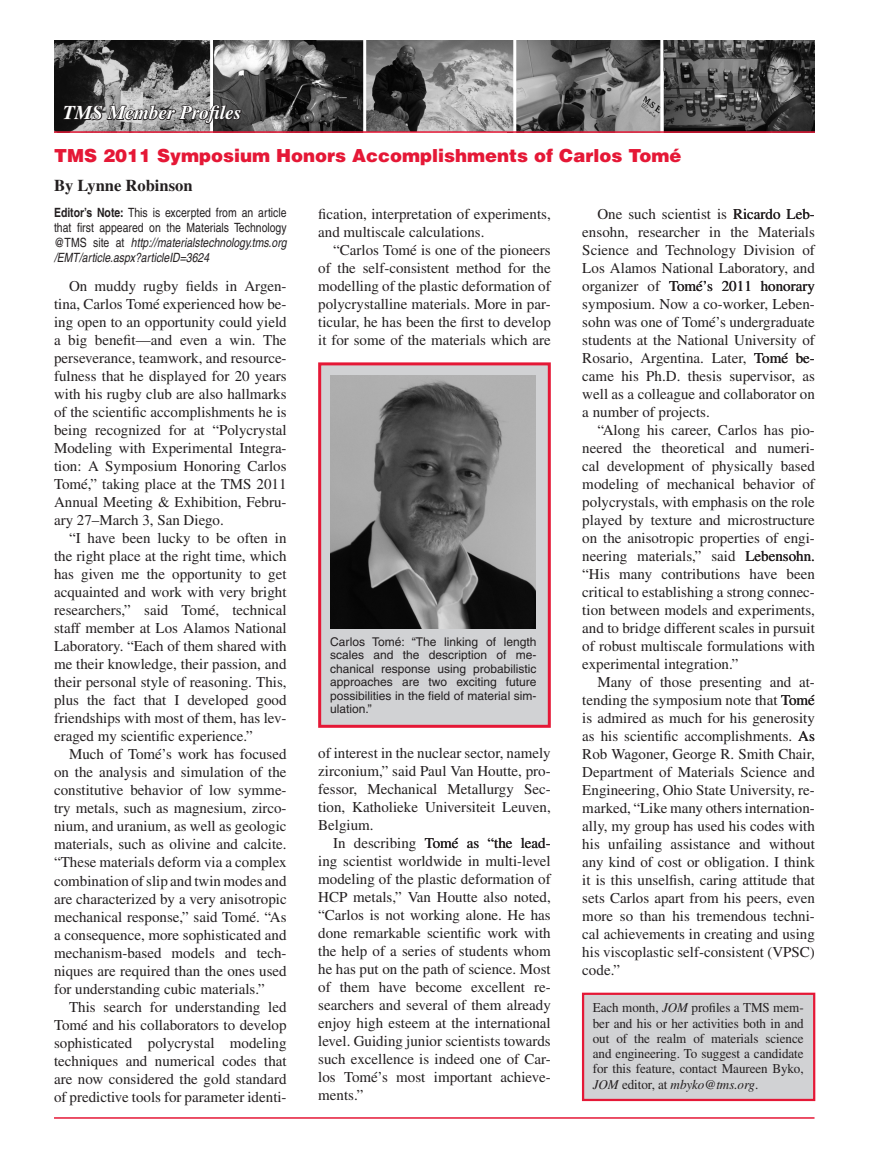
<style>
.page{position:relative;width:878px;height:1175px;background:#fff}
.page>*{position:absolute;margin:0;border:0;box-sizing:border-box;transform-origin:0 0}
.t1{font:italic 700 19.5px "Times";color:#fff}
.JOM_Member_News_Head{font:900 18px "Helvetica";color:#e51836}
.t2{font:700 16.5px "Times";color:#231f20}
.JOM_Body_Copy{font:15px/18px "Times";color:#231f20;text-align:justify}
.t3{font:13.5px/15.3px "Times";letter-spacing:-.005em;color:#231f20;text-align:justify}
.JOM_Body_Copy-2{font:condensed 12.75px/15px "Helvetica";color:#231f20;text-align:justify}
.t4{font:12px/13.5px "Helvetica";color:#231f20;text-align:justify}
.s1{font-weight:700}
.s2{font-style:italic}
</style>
<div class="page">
<hr style="left:54px;top:1117px;width:760px;height:1px;background:#e51836">
<img style="left:516px;top:40px;width:298px;height:91px">
<img style="left:366px;top:40px;width:147px;height:91px">
<img style="left:54px;top:40px;width:156px;height:91px">
<hr style="left:660px;top:31px;width:3px;height:102px;background:#fff">
<div style="left:583px;top:993px;width:231px;height:106px;background:#d1d2d4"></div>
<div style="left:582px;top:992px;width:233px;height:109px;border:2px solid #e51836"></div>
<div style="left:320px;top:364px;width:229px;height:362px;background:#d1d2d4"></div>
<div style="left:318px;top:362px;width:232px;height:365px;border:3px solid #e51836"></div>
<img style="left:213px;top:40px;width:150px;height:91px">
<svg style="left:62px;top:83px;width:180px;height:48px;background:#6d6d6d"></svg>
<hr style="left:54px;top:131px;width:760px;height:2px;background:#e51836">
<img style="left:330px;top:376px;width:205px;height:252px">
<p class="t1" style="left:63px;top:101px;width:180px">TMS Member Profiles</p>
<p class="JOM_Member_News_Head" style="left:54px;top:144px;width:629px">TMS 2011 Symposium Honors Accomplishments of Carlos Tomé</p>
<p class="t2" style="left:54px;top:176px;width:140px">By Lynne Robinson</p>
<p class="JOM_Body_Copy-2" style="left:54px;top:205px;width:234px"><span class="s1">Editor’s Note:</span> This is excerpted from an article that first appeared on the Materials Technology @TMS site at <span class="s2">http://materialstechnology.tms.org /EMT/article.aspx?articleID=3624</span></p>
<p class="JOM_Body_Copy" style="left:54px;top:277px;width:234px;text-indent:15px">On muddy rugby fields in Argen&shy;tina, Carlos Tomé experienced how be&shy;ing open to an opportunity could yield a big benefit—and even a win. The perseverance, teamwork, and resource&shy;fulness that he displayed for 20 years with his rugby club are also hallmarks of the scientific accomplishments he is being recognized for at “Polycrystal Modeling with Experimental Integra&shy;tion: A Symposium Honoring Carlos Tomé,” taking place at the TMS 2011<br>Annual Meeting &amp; Exhibition, Febru&shy;ary 27–March 3, San Diego.</p>
<p class="JOM_Body_Copy" style="left:54px;top:529px;width:234px;text-indent:15px">“I have been lucky to be often in the right place at the right time, which has given me the opportunity to get acquainted and work with very bright researchers,” said Tomé, technical staff member at Los Alamos National Laboratory. “Each of them shared with me their knowledge, their passion, and their personal style of reasoning. This, plus the fact that I developed good friendships with most of them, has lev&shy;eraged my scientific experience.”</p>
<p class="JOM_Body_Copy" style="left:54px;top:745px;width:234px;text-indent:15px">Much of Tomé’s work has focused on the analysis and simulation of the constitutive behavior of low symme&shy;try metals, such as magnesium, zirco&shy;nium, and uranium, as well as geologic materials, such as olivine and calcite. “These materials deform via a complex combination of slip and twin modes and are characterized by a very anisotropic mechanical response,” said Tomé. “As a consequence, more sophisticated and mechanism-based models and tech&shy;niques are required than the ones used for understanding cubic materials.”</p>
<p class="JOM_Body_Copy" style="left:54px;top:997px;width:234px;text-indent:15px">This search for understanding led Tomé and his collaborators to develop sophisticated polycrystal modeling techniques and numerical codes that are now considered the gold standard of predictive tools for parameter identi-</p>
<p class="JOM_Body_Copy" style="left:318px;top:205px;width:234px">fication, interpretation of experiments, and multiscale calculations.</p>
<p class="JOM_Body_Copy" style="left:318px;top:241px;width:234px;text-indent:15px">“Carlos Tomé is one of the pioneers of the self-consistent method for the modelling of the plastic deformation of polycrystalline materials. More in par&shy;ticular, he has been the first to develop it for some of the materials which are</p>
<p class="t4" style="left:330px;top:635px;width:208px">Carlos Tomé: “The linking of length scales and the description of me&shy;chanical response using probabilistic approaches are two exciting future possibilities in the field of material sim&shy;ulation.”</p>
<p class="JOM_Body_Copy" style="left:318px;top:744px;width:234px">of interest in the nuclear sector, namely zirconium,” said Paul Van Houtte, pro&shy;fessor, Mechanical Metallurgy Sec&shy;tion, Katholieke Universiteit Leuven, Belgium.</p>
<p class="JOM_Body_Copy" style="left:318px;top:834px;width:234px;text-indent:15px">In describing Tomé as “the lead&shy;ing scientist worldwide in multi-level modeling of the plastic deformation of HCP metals,” Van Houtte also noted, “Carlos is not working alone. He has done remarkable scientific work with the help of a series of students whom he has put on the path of science. Most of them have become excellent re&shy;searchers and several of them already enjoy high esteem at the international level. Guiding junior scientists towards such excellence is indeed one of Car&shy;los Tomé’s most important achieve&shy;ments.”</p>
<p class="JOM_Body_Copy" style="left:582px;top:205px;width:234px;text-indent:15px">One such scientist is Ricardo Leb&shy;ensohn, researcher in the Materials Science and Technology Division of Los Alamos National Laboratory, and organizer of Tomé’s 2011 honorary symposium. Now a co-worker, Leben&shy;sohn was one of Tomé’s undergraduate students at the National University of Rosario, Argentina. Later, Tomé be&shy;came his Ph.D. thesis supervisor, as well as a colleague and collaborator on a number of projects.</p>
<p class="JOM_Body_Copy" style="left:582px;top:421px;width:234px;text-align:left;text-indent:15px">“Along his career, Carlos has pio&shy;neered the theoretical and numeri&shy;cal development of physically based modeling of mechanical behavior of polycrystals, with emphasis on the role played by texture and microstructure on the anisotropic properties of engi&shy;neering materials,” said Lebensohn. “His many contributions have been critical to establishing a strong connec&shy;tion between models and experiments, and to bridge different scales in pursuit of robust multiscale formulations with experimental integration.”</p>
<p class="JOM_Body_Copy" style="left:582px;top:673px;width:234px;text-indent:15px">Many of those presenting and at&shy;tending the symposium note that Tomé is admired as much for his generosity as his scientific accomplishments. As Rob Wagoner, George R. Smith Chair, Department of Materials Science and Engineering, Ohio State University, re&shy;marked, “Like many others internation&shy;ally, my group has used his codes with his unfailing assistance and without any kind of cost or obligation. I think it is this unselfish, caring attitude that sets Carlos apart from his peers, even more so than his tremendous techni&shy;cal achievements in creating and using his viscoplastic self-consistent (VPSC) code.”</p>
<p class="t3" style="left:592px;top:1000px;width:212px">Each month, <span class="s2">JOM</span> profiles a TMS mem&shy;ber and his or her activities both in and out of the realm of materials science and engineering. To suggest a candidate for this feature, contact Maureen Byko, <span class="s2">JOM</span> editor, at <span class="s2">mbyko@tms.org</span>.</p>
</div>
